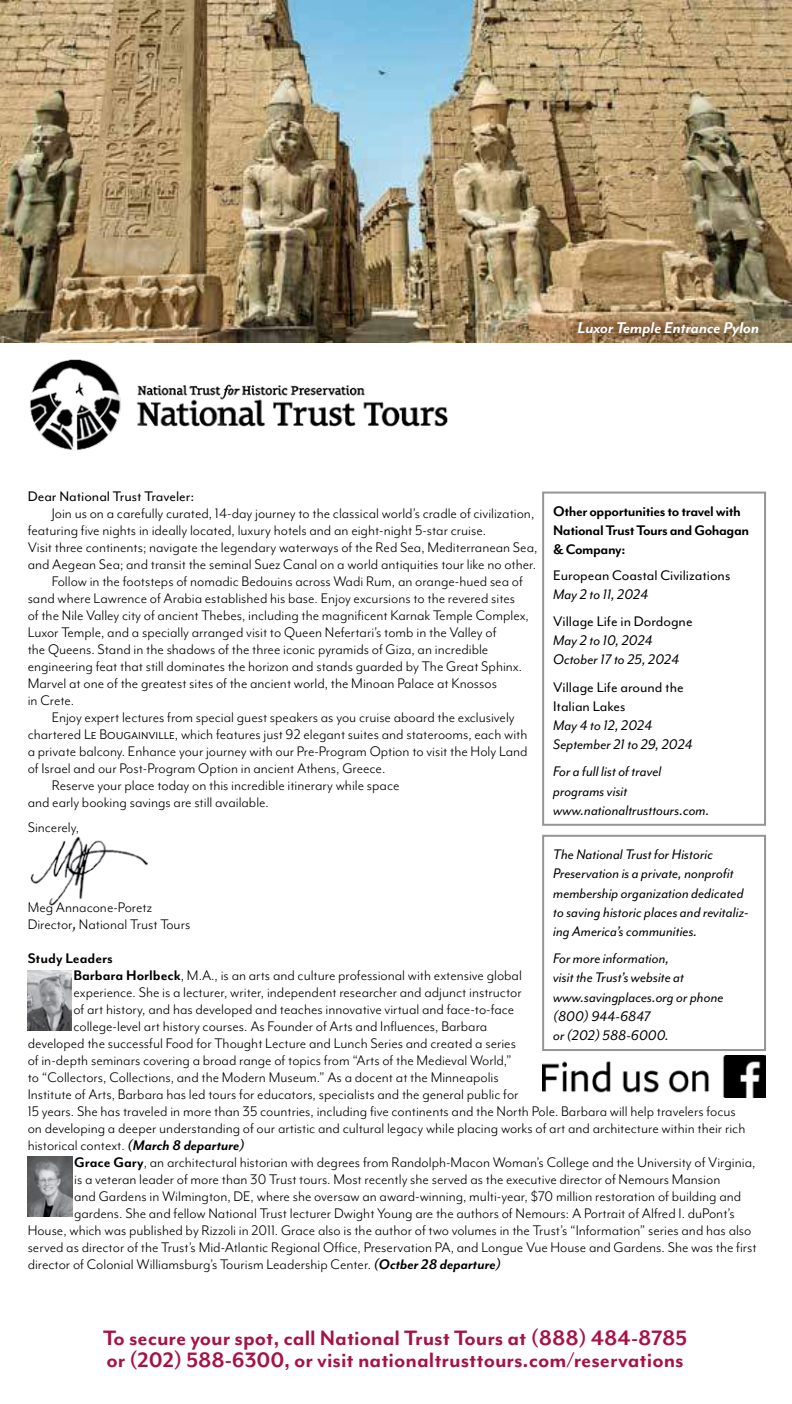
<style>
.page{position:relative;width:792px;height:1404px;background:#fff}
.page>*{position:absolute;margin:0;border:0;box-sizing:border-box;transform-origin:0 0}
.t1{font:700 24px/22px "Mr Eaves Mod OT";color:#a71146}
.t2{font:italic 700 18px "Mr Eaves Mod OT";letter-spacing:-.005em;color:#fff}
.t3{font:16px/17px "Mr Eaves Mod OT";color:#000}
.t4{font:italic 16px/19.2px "Mr Eaves Mod OT";color:#000}
.t5{font:16px/19.2px "Mr Eaves Mod OT";color:#000}
.t6{font:700 16px/19.2px "Mr Eaves Mod OT";letter-spacing:-.025em;color:#000}
.s1{font-family:"Arno Pro"}
.s2{font-weight:700}
.s3{font-weight:700;font-style:italic}
</style>
<div class="page">
<img style="left:0;top:0;width:792px;height:343px">
<hr style="left:791px;top:692px;width:1px;height:712px;background:#f0f1f1">
<div style="left:567px;top:310px;width:201px;height:36px;background:#000;opacity:.36"></div>
<div style="left:542px;top:492px;width:224px;height:334px;border:2px solid #939597"></div>
<div style="left:542px;top:835px;width:224px;height:216px;border:2px solid #939597"></div>
<img style="left:542px;top:1055px;width:224px;height:42px">
<img style="left:30px;top:359px;width:418px;height:91px">
<img style="left:30px;top:836px;width:118px;height:69px">
<img style="left:27px;top:971px;width:45px;height:60px">
<img style="left:28px;top:1157px;width:44px;height:60px">
<p class="t2" style="left:577px;top:320px;width:183px">Luxor Temple Entrance Pylon</p>
<p class="t5" style="left:28px;top:487px;width:168px">Dear National Trust Traveler:</p>
<p class="t3" style="left:52px;top:505px;width:484px">Join us on a carefully curated, 14-day journey to the classical world’s cradle of civilization,</p>
<p class="t3" style="left:28px;top:522px;width:460px">featuring five nights in ideally located, luxury hotels and an eight-night 5-star cruise.</p>
<p class="t3" style="left:28px;top:539px;width:511px">Visit three continents; navigate the legendary waterways of the Red Sea, Mediterranean Sea,</p>
<p class="t3" style="left:28px;top:556px;width:510px">and Aegean Sea; and transit the seminal Suez Canal on a world antiquities tour like no other.</p>
<p class="t3" style="left:52px;top:573px;width:473px">Follow in the footsteps of nomadic Bedouins across Wadi Rum, an orange-hued sea of</p>
<p class="t3" style="left:28px;top:590px;width:489px">sand where Lawrence of Arabia established his base. Enjoy excursions to the revered sites</p>
<p class="t3" style="left:28px;top:607px;width:503px">of the Nile Valley city of ancient Thebes, including the magnificent Karnak Temple Complex,</p>
<p class="t3" style="left:28px;top:624px;width:470px">Luxor Temple, and a specially arranged visit to Queen Nefertari’s tomb in the Valley of</p>
<p class="t3" style="left:28px;top:641px;width:462px">the Queens. Stand in the shadows of the three iconic pyramids of Giza, an incredible</p>
<p class="t3" style="left:28px;top:658px;width:496px">engineering feat that still dominates the horizon and stands guarded by The Great Sphinx.</p>
<p class="t3" style="left:28px;top:675px;width:471px">Marvel at one of the greatest sites of the ancient world, the Minoan Palace at Knossos</p>
<p class="t3" style="left:28px;top:692px;width:48px">in Crete.</p>
<p class="t3" style="left:52px;top:709px;width:465px">Enjoy expert lectures from special guest speakers as you cruise aboard the exclusively</p>
<p class="t3" style="left:28px;top:726px;width:501px">chartered Le Bougainville, which features just 92 elegant suites and staterooms, each with</p>
<p class="t3" style="left:28px;top:743px;width:501px">a private balcony. Enhance your journey with our Pre-Program Option to visit the Holy Land</p>
<p class="t3" style="left:28px;top:760px;width:359px">of Israel and our Post-Program Option in ancient Athens, Greece.</p>
<p class="t3" style="left:52px;top:777px;width:349px">Reserve your place today on this incredible itinerary while space</p>
<p class="t3" style="left:28px;top:794px;width:243px">and early booking savings are still available.</p>
<p class="t3" style="left:28px;top:819px;width:53px">Sincerely,</p>
<p class="t6" style="left:553px;top:502px;width:198px">Other opportunities to travel with<br>National Trust Tours and Gohagan &amp; Company:</p>
<p class="t5" style="left:553px;top:566px;width:179px">European Coastal Civilizations</p>
<p class="t4" style="left:553px;top:585px;width:97px">May 2 to 11, 2024</p>
<p class="t5" style="left:553px;top:612px;width:141px">Village Life in Dordogne</p>
<p class="t4" style="left:553px;top:632px;width:128px">May 2 to 10, 2024<br>October 17 to 25, 2024</p>
<p class="t5" style="left:553px;top:678px;width:132px">Village Life around the<br>Italian Lakes</p>
<p class="t4" style="left:553px;top:716px;width:141px">May 4 to 12, 2024<br>September 21 to 29, 2024</p>
<p class="t4" style="left:553px;top:763px;width:158px">For a full list of travel programs visit www.nationaltrusttours.com.</p>
<p class="t4" style="left:553px;top:846px;width:197px">The National Trust for Historic Preservation is a private, nonprofit membership organization dedicated to saving historic places and revitaliz&shy;ing America’s communities.</p>
<p class="t4" style="left:553px;top:950px;width:172px">For more information,<br>visit the Trust’s website at www.savingplaces.org or phone (800) 944-6847<br>or (202) 588-6000.</p>
<p class="t3" style="left:28px;top:899px;width:164px">Meg Annacone-Poretz<br>Director<span class="s1">,</span> National Trust Tours</p>
<p class="t6" style="left:28px;top:949px;width:87px">Study Leaders</p>
<p class="t3" style="left:73px;top:967px;width:450px"><span class="s2">Barbara Horlbeck</span>, M.A., is an arts and culture professional with extensive global</p>
<p class="t3" style="left:73px;top:984px;width:450px">experience. She is a lecturer, writer, independent researcher and adjunct instructor</p>
<p class="t3" style="left:73px;top:1001px;width:442px">of art history, and has developed and teaches innovative virtual and face-to-face</p>
<p class="t3" style="left:73px;top:1018px;width:415px">college-level art history courses. As Founder of Arts and Influences, Barbara</p>
<p class="t3" style="left:28px;top:1035px;width:490px">developed the successful Food for Thought Lecture and Lunch Series and created a series</p>
<p class="t3" style="left:28px;top:1052px;width:486px">of in-depth seminars covering a broad range of topics from “Arts of the Medieval World,”</p>
<p class="t3" style="left:28px;top:1069px;width:473px">to “Collectors, Collections, and the Modern Museum.” As a docent at the Minneapolis</p>
<p class="t3" style="left:28px;top:1086px;width:492px">Institute of Arts, Barbara has led tours for educators, specialists and the general public for</p>
<p class="t3" style="left:28px;top:1103px;width:710px">15 years. She has traveled in more than 35 countries, including five continents and the North Pole. Barbara will help travelers focus</p>
<p class="t3" style="left:28px;top:1120px;width:719px">on developing a deeper understanding of our artistic and cultural legacy while placing works of art and architecture within their rich</p>
<p class="t3" style="left:28px;top:1137px;width:219px">historical context. <span class="s3">(March 8 departure)</span></p>
<p class="t3" style="left:74px;top:1154px;width:683px"><span class="s2">Grace Gary</span>, an architectural historian with degrees from Randolph-Macon Woman’s College and the University of Virginia,</p>
<p class="t3" style="left:74px;top:1171px;width:648px">is a veteran leader of more than 30 Trust tours. Most recently she served as the executive director of Nemours Mansion</p>
<p class="t3" style="left:74px;top:1188px;width:669px">and Gardens in Wilmington, DE, where she oversaw an award-winning, multi-year, $70 million restoration of building and</p>
<p class="t3" style="left:74px;top:1205px;width:662px">gardens. She and fellow National Trust lecturer Dwight Young are the authors of Nemours: A Portrait of Alfred I. duPont’s</p>
<p class="t3" style="left:28px;top:1222px;width:725px">House, which was published by Rizzoli in 2011. Grace also is the author of two volumes in the Trust’s “Information” series and has also</p>
<p class="t3" style="left:28px;top:1239px;width:731px">served as director of the Trust’s Mid-Atlantic Regional Office, Preservation PA, and Longue Vue House and Gardens. She was the first</p>
<p class="t3" style="left:28px;top:1256px;width:475px">director of Colonial Williamsburg’s Tourism Leadership Center. <span class="s3">(Octber 28 departure)</span></p>
<h1 class="t1" style="left:103px;top:1328px;width:585px">To secure your spot, call National Trust Tours at (888) 484-8785 or (202) 588-6300, or visit nationaltrusttours.com/reservations</h1>
</div>
